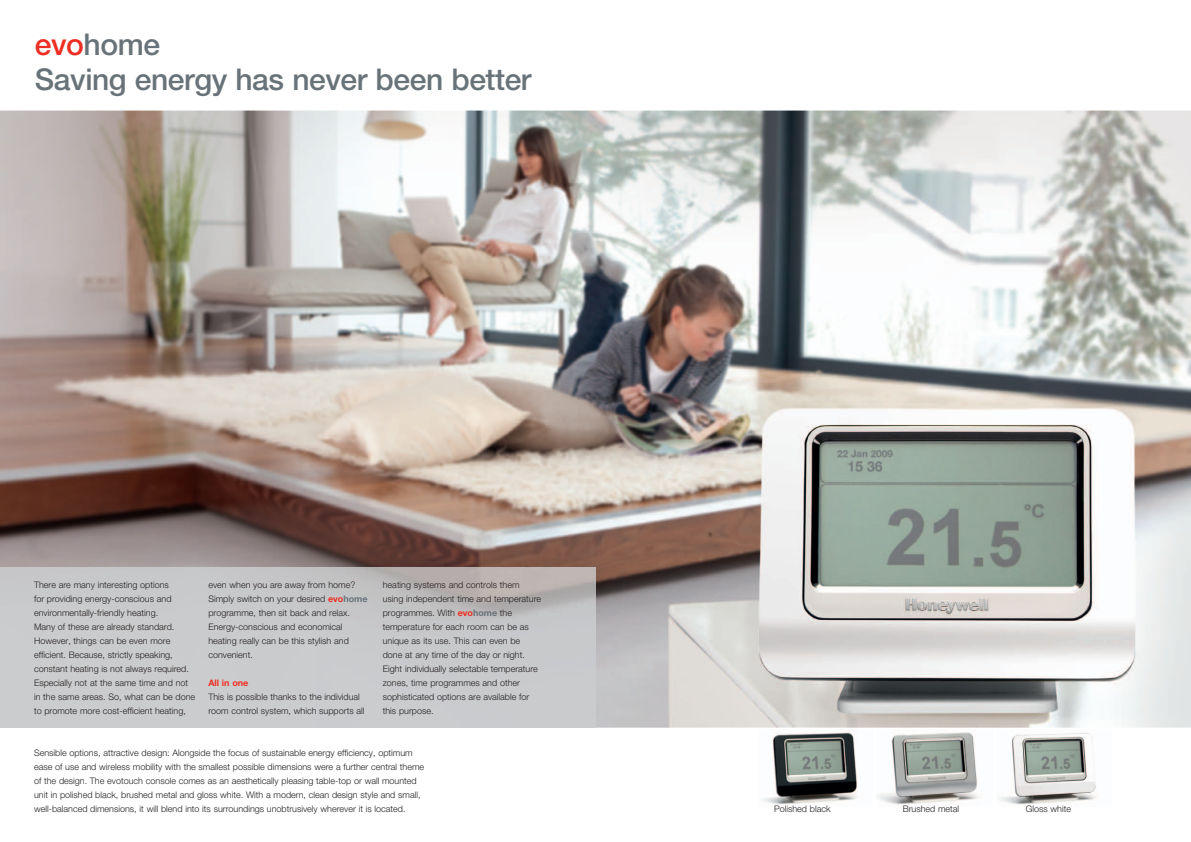
<style>
.page{position:relative;width:1191px;height:842px;background:#fff}
.page>*{position:absolute;margin:0;border:0;box-sizing:border-box;transform-origin:0 0}
.t1{font:500 30px/35px "Helvetica Neue LT Pro";letter-spacing:-.015em;color:#687379}
.t2{font:300 9px/14px "Helvetica Neue LT Pro";color:#231f20}
.t3{font:700 9px "Helvetica Neue LT Pro";color:#ee2e22}
.s1{color:#ee2e22}
.s2{font-weight:700;color:#ee2e22}
.s3{font-weight:700;color:#687379}
</style>
<div class="page">
<img style="left:0;top:111px;width:1191px;height:617px">
<img style="left:0;top:567px;width:595px;height:161px">
<img style="left:761px;top:732px;width:97px;height:73px">
<img style="left:876px;top:732px;width:104px;height:73px">
<img style="left:998px;top:733px;width:98px;height:72px">
<h1 class="t1" style="left:35px;top:27px;width:498px"><span class="s1">evo</span>home<br>Saving energy has never been better</h1>
<p class="t2" style="left:34px;top:578px;width:163px">There are many interesting options<br>for providing energy-conscious and environmentally-friendly heating.<br>Many of these are already standard.<br>However, things can be even more efficient. Because, strictly speaking, constant heating is not always required.<br>Especially not at the same time and not in the same areas. So, what can be done to promote more cost-efficient heating,</p>
<p class="t2" style="left:208px;top:578px;width:161px">even when you are away from home?<br>Simply switch on your desired <span class="s2">evo</span><span class="s3">home </span>programme, then sit back and relax.<br>Energy-conscious and economical heating really can be this stylish and convenient.</p>
<p class="t3" style="left:208px;top:677px;width:41px">All in one</p>
<p class="t2" style="left:208px;top:690px;width:157px">This is possible thanks to the individual room control system, which supports all</p>
<p class="t2" style="left:383px;top:578px;width:160px">heating systems and controls them using independent time and temperature programmes. With <span class="s2">evo</span><span class="s3">home</span> the temperature for each room can be as unique as its use. This can even be done at any time of the day or night.<br>Eight individually selectable temperature zones, time programmes and other sophisticated options are available for this purpose.</p>
<p class="t2" style="left:34px;top:746px;width:392px">Sensible options, attractive design: Alongside the focus of sustainable energy efficiency, optimum ease of use and wireless mobility with the smallest possible dimensions were a further central theme of the design. The evotouch console comes as an aesthetically pleasing table-top or wall mounted unit in polished black, brushed metal and gloss white. With a modern, clean design style and small, well-balanced dimensions, it will blend into its surroundings unobtrusively wherever it is located.</p>
<p class="t2" style="left:774px;top:802px;width:58px">Polished black</p>
<p class="t2" style="left:902px;top:802px;width:58px">Brushed metal</p>
<p class="t2" style="left:1025px;top:802px;width:47px">Gloss white</p>
</div>
